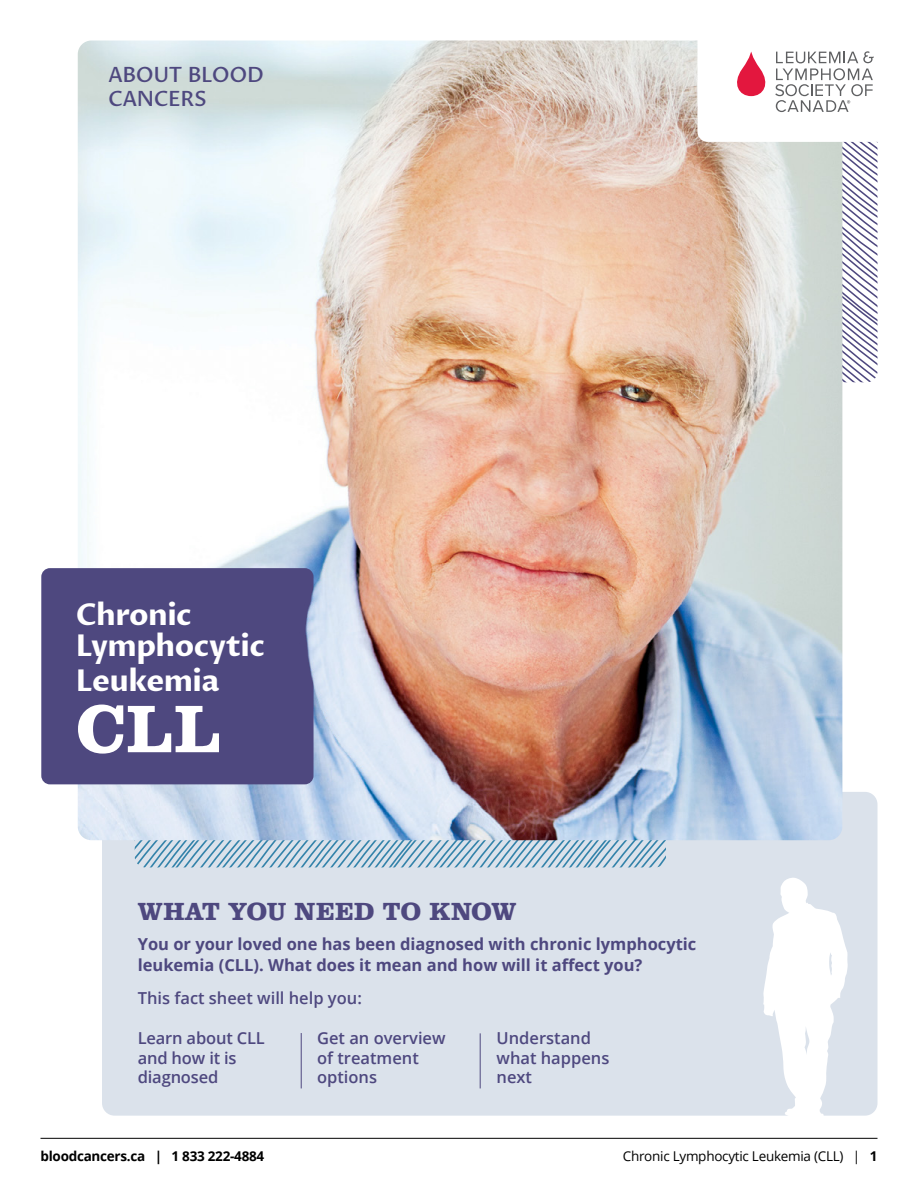
<style>
.page{position:relative;width:918px;height:1188px;background:#fff}
.page>*{position:absolute;margin:0;border:0;box-sizing:border-box;transform-origin:0 0}
.t1{font:700 69px "Clarendon BT";color:#fff}
.t2{font:700 30px/31.5px "Proza Libre";letter-spacing:-.02em;color:#fff}
.t3{font:700 25.5px "Clarendon BT";color:#4e487f}
.t4{font:500 21px/24px "Proza Libre";letter-spacing:-.02em;color:#4e487f}
.t5{font:600 16.5px/19.5px "Open Sans";color:#4e487f}
.t6{font:700 16.5px/21px "Open Sans";color:#4e487f}
.t7{font:13.5px "Open Sans";letter-spacing:-.02em;color:#000}
.t8{font:700 13.5px "Open Sans";letter-spacing:-.02em;color:#000}
.s1{font-weight:700}
</style>
<div class="page">
<div style="left:102px;top:792px;width:775px;height:324px;background:#dbe2eb;border-radius:12px"></div>
<svg style="left:135px;top:840px;width:531px;height:27px"></svg>
<img style="left:78px;top:40px;width:764px;height:800px">
<hr style="left:40px;top:1138px;width:838px;height:1px;background:#000">
<hr style="left:301px;top:1033px;width:1px;height:55px;background:#4e487f">
<hr style="left:480px;top:1033px;width:1px;height:55px;background:#4e487f">
<div style="left:41px;top:568px;width:273px;height:216px;background:#4e487f;border-radius:9px"></div>
<svg style="left:763px;top:878px;width:85px;height:238px"></svg>
<svg style="left:697px;top:40px;width:181px;height:342px"></svg>
<p class="t4" style="left:108px;top:63px;width:158px">ABOUT BLOOD<br>CANCERS</p>
<h2 class="t2" style="left:76px;top:599px;width:190px">Chronic<br>Lymphocytic</h2>
<h2 class="t2" style="left:76px;top:665px;width:145px">Leukemia</h2>
<h1 class="t1" style="left:76px;top:686px;width:148px">CLL</h1>
<h3 class="t3" style="left:138px;top:895px;width:380px">WHAT YOU NEED TO KNOW</h3>
<p class="t6" style="left:138px;top:933px;width:560px">You or your loved one has been diagnosed with chronic lymphocytic leukemia (CLL). What does it mean and how will it affect you?</p>
<p class="t5" style="left:138px;top:988px;width:226px">This fact sheet will help you:</p>
<p class="t5" style="left:138px;top:1028px;width:129px">Learn about CLL and how it is diagnosed</p>
<p class="t5" style="left:317px;top:1028px;width:130px">Get an overview of treatment options</p>
<p class="t5" style="left:497px;top:1028px;width:114px">Understand what happens next</p>
<p class="t8" style="left:40px;top:1147px;width:225px">bloodcancers.ca | 1 833 222-4884</p>
<p class="t7" style="left:623px;top:1147px;width:256px">Chronic Lymphocytic Leukemia (CLL) | <span class="s1">1</span></p>
</div>
